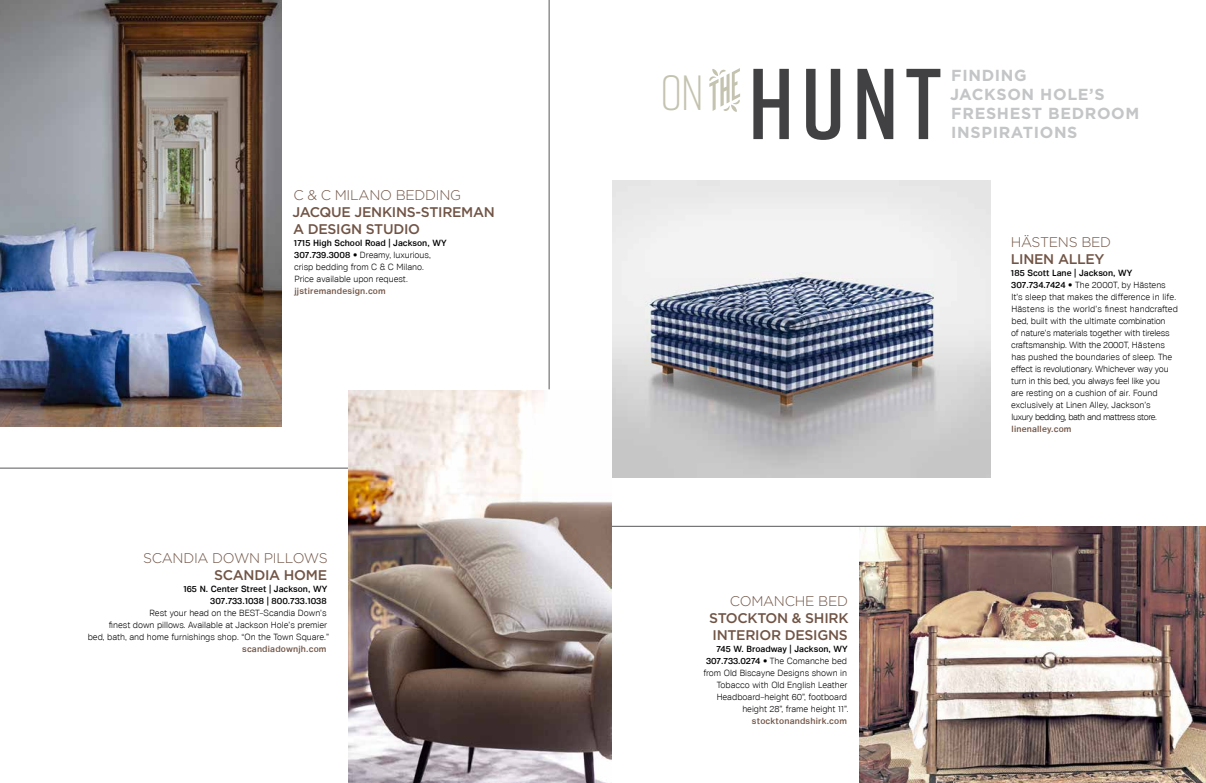
<style>
.page{position:relative;width:1206px;height:783px;background:#fff}
.page>*{position:absolute;margin:0;border:0;box-sizing:border-box;transform-origin:0 0}
.t1{font:600 100.4px "Rift";color:#414042}
.t2{font:700 16px/18.9px "Gotham";letter-spacing:.04em;color:#c4c5c7}
.t3{font:500 14px/17px "Gotham";letter-spacing:-.02em;color:#715445}
.t4{font:300 14px "Gotham";letter-spacing:-.02em;color:#715445}
.t5{font:300 9.1px/12px "Crique Grotesk";color:#000}
.t6{font:500 9.1px "Crique Grotesk";letter-spacing:.02em;color:#715445}
.t7{font:500 9.1px/12px "Crique Grotesk";color:#000;text-align:right}
.s1{font-weight:500}
</style>
<div class="page">
<img style="left:612px;top:181px;width:378px;height:297px">
<img style="left:859px;top:526px;width:347px;height:257px">
<hr style="left:594px;top:526px;width:417px;height:1px;background:#58595b">
<hr style="left:549px;top:0;width:1px;height:389px;background:#58595b">
<img style="left:0;top:0;width:282px;height:427px">
<hr style="left:0;top:468px;width:351px;height:1px;background:#58595b">
<img style="left:348px;top:390px;width:264px;height:393px">
<h3 class="t4" style="left:293px;top:186px;width:169px">C &amp; C MILANO BEDDING</h3>
<h3 class="t3" style="left:293px;top:204px;width:204px">JACQUE JENKINS-STIREMAN<br>A DESIGN STUDIO</h3>
<p class="t5" style="left:294px;top:237px;width:154px"><span class="s1">1715 High School Road | Jackson, WY<br>307.739.3008 •</span> Dreamy, luxurious, crisp bedding from C &amp; C Milano.<br>Price available upon request.</p>
<p class="t6" style="left:294px;top:287px;width:93px">jjstiremandesign.com</p>
<h3 class="t4" style="left:143px;top:549px;width:186px">SCANDIA DOWN PILLOWS</h3>
<h3 class="t3" style="left:214px;top:566px;width:115px">SCANDIA HOME</h3>
<p class="t7" style="left:183px;top:583px;width:145px">165 N. Center Street | Jackson, WY<br>307.733.1038 | 800.733.1038</p>
<p class="t5" style="left:88px;top:607px;width:243px;text-align:right">Rest your head on the BEST–Scandia Down’s<br>finest down pillows. Available at Jackson Hole’s premier<br>bed, bath, and home furnishings shop. “On the Town Square.”</p>
<p class="t6" style="left:242px;top:644px;width:86px">scandiadownjh.com</p>
<h1 class="t1" style="left:660px;top:33px;width:283px"><sup>ON</sup><sup>e</sup>HUNT</h1>
<h2 class="t2" style="left:950px;top:66px;width:191px">FINDING<br>JACKSON HOLE’S<br>FRESHEST BEDROOM<br>INSPIRATIONS</h2>
<h3 class="t4" style="left:730px;top:593px;width:120px">COMANCHE BED</h3>
<h3 class="t3" style="left:709px;top:610px;width:141px">STOCKTON &amp; SHIRK<br>INTERIOR DESIGNS</h3>
<p class="t5" style="left:703px;top:644px;width:147px;text-align:right"><span class="s1">745 W. Broadway | Jackson, WY<br>307.733.0274 •</span> The Comanche bed from Old Biscayne Designs shown in<br>Tobacco with Old English Leather<br>Headboard–height 60”, footboard height 28”, frame height 11”.</p>
<p class="t6" style="left:752px;top:717px;width:97px">stocktonandshirk.com</p>
<h3 class="t4" style="left:1011px;top:233px;width:102px">HÄSTENS BED</h3>
<h3 class="t3" style="left:1011px;top:250px;width:95px">LINEN ALLEY</h3>
<p class="t5" style="left:1011px;top:267px;width:168px"><span class="s1">185 Scott Lane | Jackson, WY 307.734.7424 •</span> The 2000T, by Hästens It’s sleep that makes the difference in life.<br>Hästens is the world’s finest handcrafted bed, built with the ultimate combination<br>of nature’s materials together with tireless craftsmanship. With the 2000T, Hästens has pushed the boundaries of sleep. The effect is revolutionary. Whichever way you turn in this bed, you always feel like you<br>are resting on a cushion of air. Found exclusively at Linen Alley, Jackson’s<br>luxury bedding, bath and mattress store.</p>
<p class="t6" style="left:1012px;top:425px;width:61px">linenalley.com</p>
</div>
